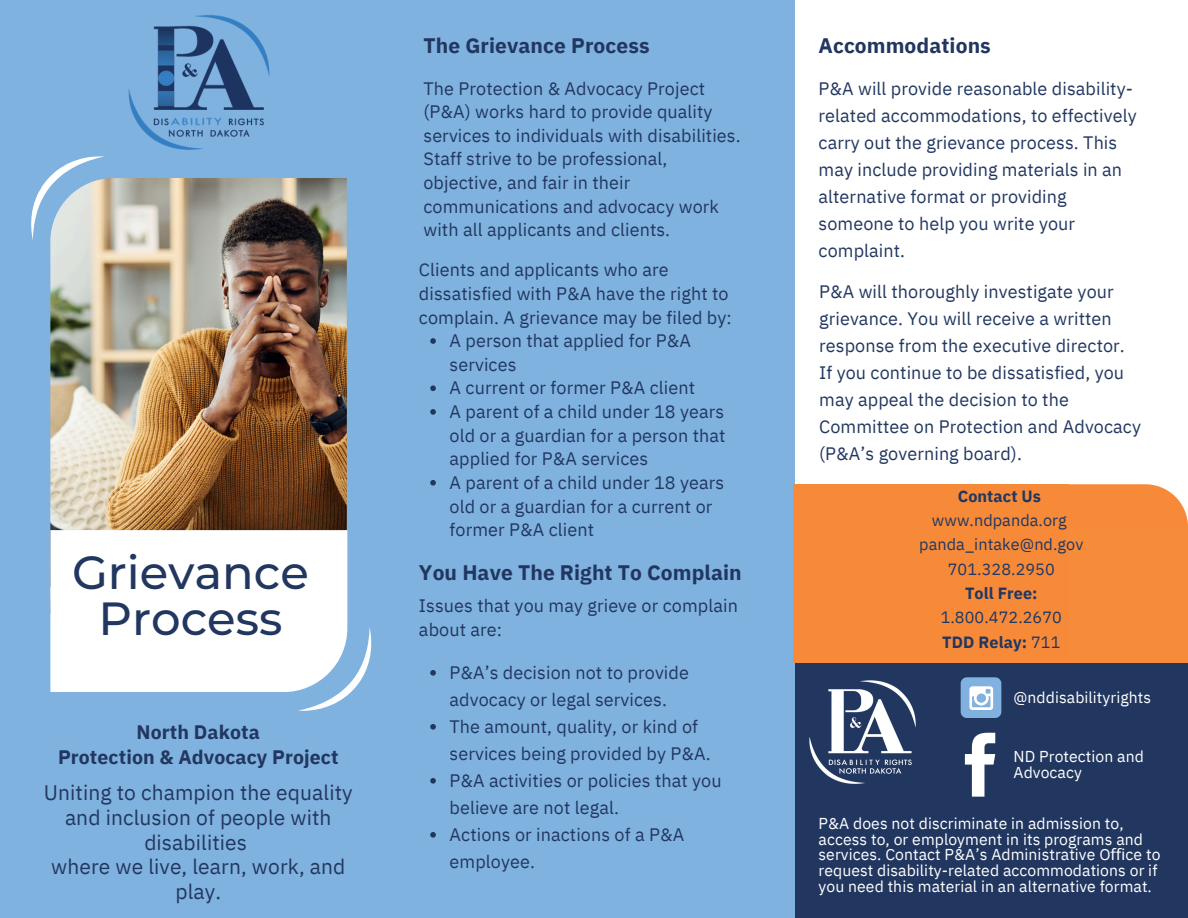
<style>
.page{position:relative;width:1188px;height:918px;background:#fff}
.page>*{position:absolute;margin:0;border:0;box-sizing:border-box;transform-origin:0 0}
.t1{font:500 46.5px/46.2px "Montserrat";color:#223760;text-align:center}
.t2{font:21px/24.8px "IBM Plex Sans";letter-spacing:.005em;color:#223760;text-align:center}
.t3{font:700 21px "IBM Plex Sans";letter-spacing:.005em;color:#223760}
.t4{font:700 19.5px/24.8px "IBM Plex Sans";letter-spacing:.005em;color:#223760;text-align:center}
.t5{font:18px/27px "IBM Plex Sans";letter-spacing:.005em;color:#223760}
.t6{font:16.2px/24.3px "IBM Plex Sans";letter-spacing:.005em;color:#223760;text-align:center}
.t7{font:15.75px/15.8px "IBM Plex Sans";letter-spacing:.005em;color:#fff}
.s1{font-weight:700}
.s2{font-family:"Noto Sans"}
</style>
<div class="page">
<div style="left:795px;top:660px;width:393px;height:258px;background:#223760"></div>
<div style="left:0;top:0;width:795px;height:918px;background:#80b2e0"></div>
<svg style="left:31px;top:156px;width:73px;height:84px"></svg>
<svg style="left:298px;top:627px;width:73px;height:84px"></svg>
<img style="left:50px;top:178px;width:297px;height:352px">
<div style="left:50px;top:530px;width:297px;height:162px;background:#fff"></div>
<img style="left:128px;top:15px;width:142px;height:135px">
<div style="left:793px;top:484px;width:395px;height:171px;background:#f68a39;border-radius:43px"></div>
<div style="left:795px;top:529px;width:393px;height:134px;background:#f68b3a"></div>
<img style="left:809px;top:680px;width:107px;height:104px">
<div style="left:961px;top:677px;width:40px;height:41px;background:#80b1df;border-radius:6px"></div>
<svg style="left:960px;top:684px;width:42px;height:113px"></svg>
<svg style="left:430px;top:338px;width:6px;height:6px"></svg>
<svg style="left:430px;top:385px;width:6px;height:6px"></svg>
<svg style="left:430px;top:409px;width:6px;height:6px"></svg>
<svg style="left:430px;top:480px;width:6px;height:6px"></svg>
<div style="left:793px;top:484px;width:276px;height:179px;background:#f68a39"></div>
<svg style="left:430px;top:670px;width:6px;height:6px"></svg>
<svg style="left:430px;top:724px;width:6px;height:6px"></svg>
<svg style="left:430px;top:778px;width:6px;height:6px"></svg>
<svg style="left:430px;top:832px;width:6px;height:6px"></svg>
<p class="t1" style="left:72px;top:549px;width:238px">Grievance<br>Process</p>
<h4 class="t4" style="left:58px;top:720px;width:282px">North Dakota<br>Protection &amp; Advocacy Project</h4>
<h4 class="t2" style="left:44px;top:780px;width:310px">Uniting to champion the equality and inclusion of people with disabilities<br>where we live, learn, work, and play.</h4>
<p class="t3" style="left:423px;top:32px;width:228px">The Grievance Process</p>
<p class="t5" style="left:423px;top:76px;width:319px;line-height:23.7px">The Protection &amp; Advocacy Project (P&amp;A) works hard to provide quality services to individuals with disabilities.<br>Staff strive to be professional, objective, and fair in their communications and advocacy work with all applicants and clients.</p>
<p class="t5" style="left:419px;top:258px;width:314px;line-height:23.7px">Clients and applicants who are dissatisfied with P&amp;A have the right to complain. A grievance may be filed by:</p>
<h1 class="t5" style="left:450px;top:329px;width:243px;line-height:23.7px">A person that applied for P&amp;A services</h1>
<h2 class="t5" style="left:450px;top:374px;width:247px">A current or former P&amp;A client</h2>
<h3 class="t5" style="left:450px;top:399px;width:277px;line-height:23.7px;text-align:justify">A parent of a child under 18 years old or a guardian for a person that applied for P&amp;A services</h3>
<h2 class="t5" style="left:450px;top:470px;width:276px;line-height:23.7px">A parent of a child under 18 years old or a guardian for a current or former P&amp;A client</h2>
<p class="t3" style="left:419px;top:558px;width:324px">You Have The Right To Complain</p>
<h4 class="t5" style="left:419px;top:594px;width:320px;line-height:23.7px">Issues that you may grieve or complain about are:</h4>
<h2 class="t5" style="left:450px;top:659px;width:241px">P&amp;A’s decision not to provide advocacy or legal services.</h2>
<h4 class="t5" style="left:450px;top:713px;width:263px">The amount, quality, or kind of services being provided by P&amp;A.</h4>
<p class="t5" style="left:450px;top:767px;width:274px">P&amp;A activities or policies that you believe are not legal.</p>
<p class="t5" style="left:450px;top:821px;width:236px">Actions or inactions of a P&amp;A employee.</p>
<p class="t3" style="left:819px;top:32px;width:174px">Accommodations</p>
<p class="t5" style="left:819px;top:75px;width:320px">P&amp;A will provide reasonable disability&shy;related accommodations, to effectively carry out the grievance process. This may include providing materials in an alternative format or providing someone to help you write your complaint.</p>
<h4 class="t5" style="left:819px;top:278px;width:323px">P&amp;A will thoroughly investigate your grievance. You will receive a written response from the executive director.<br>If you continue to be dissatisfied, you may appeal the decision to the Committee on Protection and Advocacy (P&amp;A’s governing board).</h4>
<p class="t6" style="left:919px;top:484px;width:166px"><span class="s1">Contact Us </span>www.ndpanda.org panda_intake@nd.gov<br>701.328.2950<br><span class="s1">Toll Free:<br></span>1.800.472.2670<br><span class="s1">TDD Relay:</span> 711</p>
<h4 class="t7" style="left:1014px;top:690px;width:139px">@nddisabilityrights</h4>
<p class="t7" style="left:1014px;top:748px;width:132px">ND Protection and<br>Advocacy</p>
<h2 class="t7" style="left:819px;top:815px;width:343px">P&amp;A does not discriminate in admission to, access to, or employment in its programs and services. Contact P&amp;A’s Administrative O<span class="s2">ffi</span>ce to request disability-related accommodations or if you need this material in an alternative format.</h2>
</div>
